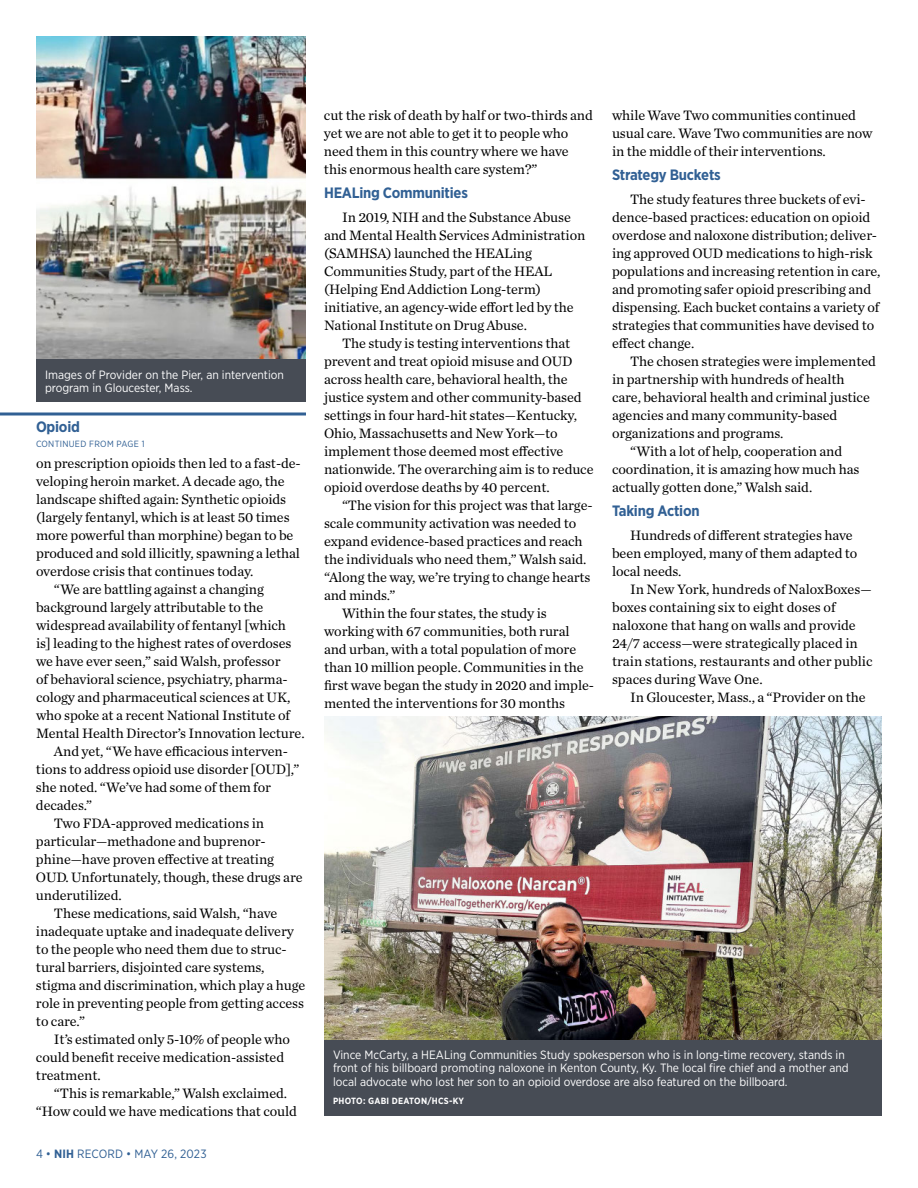
<style>
.page{position:relative;width:918px;height:1188px;background:#fff}
.page>*{position:absolute;margin:0;border:0;box-sizing:border-box;transform-origin:0 0}
.Head_2_Subheads_Body{font:700 15px "Gotham Narrow";letter-spacing:-.015em;color:#316094}
.Body_1{font:14.25px/18px "Chronicle Text G1";letter-spacing:-.005em;color:#000}
.Photo_caption_revers{font:12px/13.5px "Gotham Narrow";color:#fff}
.Body_2__Briefs_and_S{font:12px "Gotham Narrow";letter-spacing:.01em;color:#316094}
.Photo_credit_reverse{font:700 9px "Gotham Narrow";letter-spacing:.03em;color:#fff}
.Page_jump{font:9px "Gotham Narrow";letter-spacing:.03em;color:#316094}
.s1{font-weight:700}
</style>
<div class="page">
<img style="left:36px;top:36px;width:270px;height:323px">
<svg style="left:0;top:412px;width:306px;height:4px"></svg>
<div style="left:36px;top:359px;width:270px;height:43px;background:#474c55"></div>
<img style="left:324px;top:716px;width:558px;height:324px">
<div style="left:324px;top:1040px;width:558px;height:76px;background:#474c55"></div>
<p class="Photo_caption_revers" style="left:45px;top:367px;width:240px">Images of Provider on the Pier, an intervention program in Gloucester, Mass.</p>
<p class="Head_2_Subheads_Body" style="left:36px;top:417px;width:45px">Opioid</p>
<p class="Page_jump" style="left:36px;top:438px;width:110px">CONTINUED FROM PAGE 1</p>
<p class="Body_1" style="left:36px;top:453px;width:266px">on prescription opioids then led to a fast-de&shy;veloping heroin market. A decade ago, the landscape shifted again: Synthetic opioids (largely fentanyl, which is at least 50 times more powerful than morphine) began to be produced and sold illicitly, spawning a lethal overdose crisis that continues today.</p>
<p class="Body_1" style="left:36px;top:579px;width:270px;text-indent:18px">“We are battling against a changing background largely attributable to the widespread availability of fentanyl [which<br>is] leading to the highest rates of overdoses we have ever seen,” said Walsh, professor<br>of behavioral science, psychiatry, pharma&shy;cology and pharmaceutical sciences at UK, who spoke at a recent National Institute of Mental Health Director’s Innovation lecture.</p>
<p class="Body_1" style="left:36px;top:741px;width:265px;text-indent:18px">And yet, “We have efficacious interven&shy;tions to address opioid use disorder [OUD],” she noted. “We’ve had some of them for decades.”</p>
<p class="Body_1" style="left:36px;top:813px;width:268px;text-indent:18px">Two FDA-approved medications in particular—methadone and buprenor&shy;phine—have proven effective at treating OUD. Unfortunately, though, these drugs are underutilized.</p>
<p class="Body_1" style="left:36px;top:903px;width:271px;text-indent:18px">These medications, said Walsh, “have inadequate uptake and inadequate delivery to the people who need them due to struc&shy;tural barriers, disjointed care systems, stigma and discrimination, which play a huge role in preventing people from getting access to care.”</p>
<p class="Body_1" style="left:36px;top:1029px;width:256px;text-indent:18px">It’s estimated only 5-10% of people who could benefit receive medication-assisted treatment.</p>
<p class="Body_1" style="left:36px;top:1083px;width:262px;text-align:center">“This is remarkable,” Walsh exclaimed. “How could we have medications that could</p>
<p class="Body_2__Briefs_and_S" style="left:36px;top:1146px;width:172px">4 • <span class="s1">NIH</span> RECORD • MAY 26, 2023</p>
<p class="Body_1" style="left:324px;top:105px;width:270px">cut the risk of death by half or two-thirds and yet we are not able to get it to people who need them in this country where we have this enormous health care system?”</p>
<p class="Head_2_Subheads_Body" style="left:324px;top:183px;width:145px">HEALing Communities</p>
<p class="Body_1" style="left:324px;top:207px;width:263px;text-indent:18px">In 2019, NIH and the Substance Abuse and Mental Health Services Administration (SAMHSA) launched the HEALing Communities Study, part of the HEAL (Helping End Addiction Long-term) initiative, an agency-wide effort led by the National Institute on Drug Abuse.</p>
<p class="Body_1" style="left:324px;top:333px;width:271px;text-indent:18px">The study is testing interventions that prevent and treat opioid misuse and OUD across health care, behavioral health, the justice system and other community-based settings in four hard-hit states—Kentucky, Ohio, Massachusetts and New York—to implement those deemed most effective nationwide. The overarching aim is to reduce opioid overdose deaths by 40 percent.</p>
<p class="Body_1" style="left:324px;top:495px;width:270px;text-indent:18px">“The vision for this project was that large&shy;scale community activation was needed to expand evidence-based practices and reach the individuals who need them,” Walsh said. “Along the way, we’re trying to change hearts and minds.”</p>
<p class="Body_1" style="left:324px;top:603px;width:271px;text-indent:18px">Within the four states, the study is working with 67 communities, both rural and urban, with a total population of more than 10 million people. Communities in the first wave began the study in 2020 and imple&shy;mented the interventions for 30 months</p>
<p class="Body_1" style="left:612px;top:105px;width:262px">while Wave Two communities continued usual care. Wave Two communities are now in the middle of their interventions.</p>
<p class="Head_2_Subheads_Body" style="left:612px;top:165px;width:110px">Strategy Buckets</p>
<p class="Body_1" style="left:612px;top:189px;width:270px;text-indent:18px">The study features three buckets of evi&shy;dence-based practices: education on opioid overdose and naloxone distribution; deliver&shy;ing approved OUD medications to high-risk populations and increasing retention in care, and promoting safer opioid prescribing and dispensing. Each bucket contains a variety of strategies that communities have devised to effect change.</p>
<p class="Body_1" style="left:612px;top:351px;width:266px;text-indent:18px">The chosen strategies were implemented in partnership with hundreds of health care, behavioral health and criminal justice agencies and many community-based organizations and programs.</p>
<p class="Body_1" style="left:612px;top:441px;width:249px;text-indent:18px">“With a lot of help, cooperation and coordination, it is amazing how much has actually gotten done,” Walsh said.</p>
<p class="Head_2_Subheads_Body" style="left:612px;top:501px;width:89px">Taking Action</p>
<p class="Body_1" style="left:612px;top:525px;width:247px;text-indent:18px">Hundreds of different strategies have been employed, many of them adapted to local needs.</p>
<p class="Body_1" style="left:612px;top:579px;width:262px;text-indent:18px">In New York, hundreds of NaloxBoxes— boxes containing six to eight doses of naloxone that hang on walls and provide 24/7 access—were strategically placed in train stations, restaurants and other public spaces during Wave One.</p>
<p class="Body_1" style="left:630px;top:687px;width:237px">In Gloucester, Mass., a “Provider on the</p>
<p class="Photo_caption_revers" style="left:333px;top:1048px;width:517px">Vince McCarty, a HEALing Communities Study spokesperson who is in long-time recovery, stands in front of his billboard promoting naloxone in Kenton County, Ky. The local fire chief and a mother and local advocate who lost her son to an opioid overdose are also featured on the billboard.</p>
<p class="Photo_credit_reverse" style="left:333px;top:1095px;width:133px">PHOTO: GABI DEATON/HCS-KY</p>
</div>
